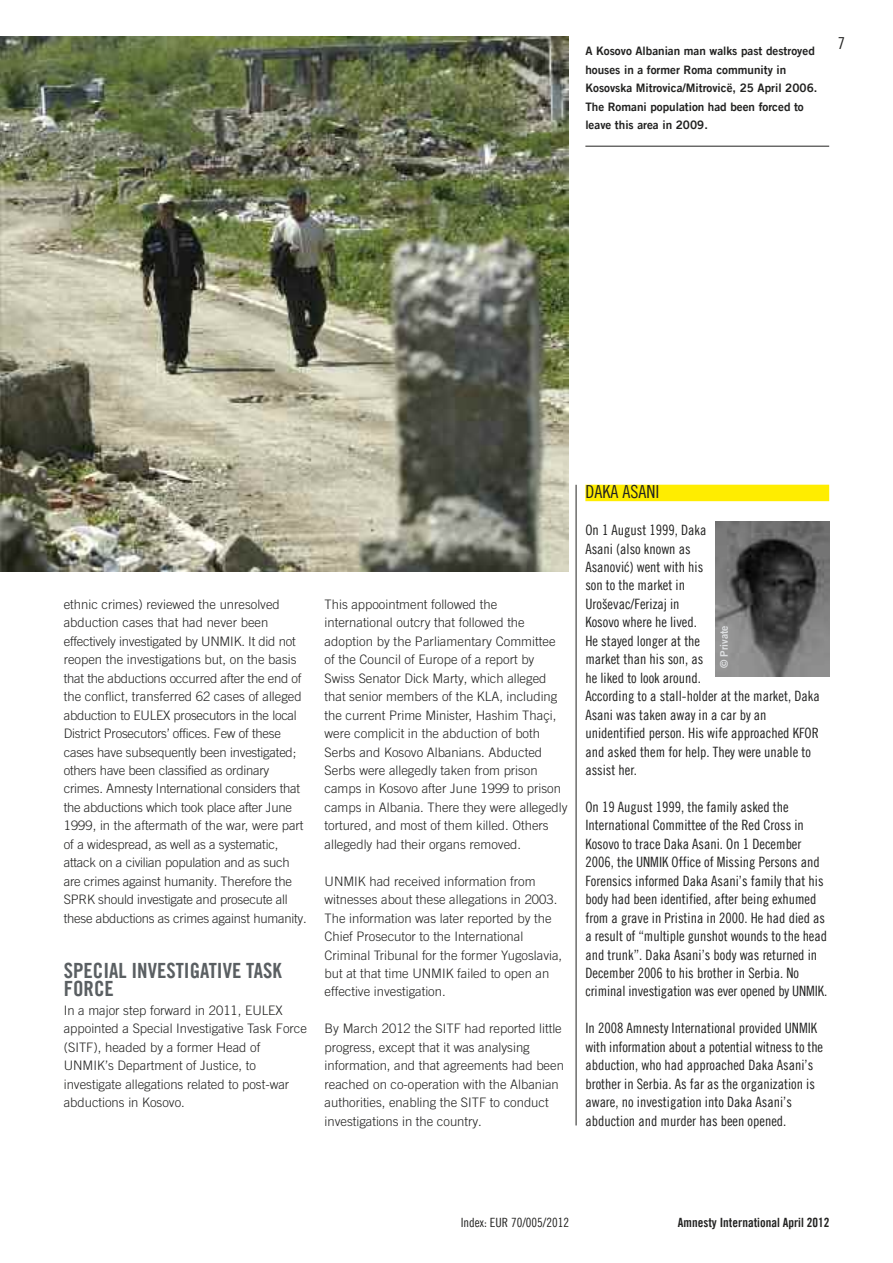
<style>
.page{position:relative;width:893px;height:1263px;background:#fff}
.page>*{position:absolute;margin:0;border:0;box-sizing:border-box;transform-origin:0 0}
.t1{font:21px/18.5px "Amnesty Trade Gothic Bd Cn 20";color:#5a5f62}
.t2{font:18px "Amnesty Trade Gothic Cn 18";color:#222221}
.t3{font:16.5px "Amnesty Trade Gothic Cn 18";color:#222221}
.t4{font:14.25px/18.5px "Amnesty Trade Gothic Cn 18";color:#222221}
.t5{font:300 13.05px/18.5px "Amnesty Trade Gothic";color:#222221}
.t6{font:12.75px "Amnesty Trade Gothic Bd Cn 20";color:#222221}
.t7{font:12.75px "Amnesty Trade Gothic Cn 18";color:#222221}
.t8{font:11.7px/18.5px "Amnesty Trade Gothic Bd 2";color:#222221}
.t9{font:10.5px "Amnesty Trade Gothic Bd 2";color:#dee0e2}
</style>
<div class="page">
<div style="left:585px;top:485px;width:244px;height:16px;background:#ffed00"></div>
<img style="left:716px;top:522px;width:113px;height:154px">
<img style="left:0;top:37px;width:568px;height:535px">
<hr style="left:585px;top:146px;width:244px;height:1px;background:#222221">
<hr style="left:576px;top:485px;width:1px;height:640px;background:#222221">
<p class="t8" style="left:585px;top:42px;width:233px">A Kosovo Albanian man walks past destroyed houses in a former Roma community in Kosovska Mitrovica/Mitrovicë, 25 April 2006.<br>The Romani population had been forced to leave this area in 2009.</p>
<p class="t3" style="left:838px;top:33px;width:9px">7</p>
<p class="t5" style="left:64px;top:595px;width:244px">ethnic crimes) reviewed the unresolved abduction cases that had never been effectively investigated by UNMIK. It did not reopen the investigations but, on the basis that the abductions occurred after the end of the conflict, transferred 62 cases of alleged abduction to EULEX prosecutors in the local District Prosecutors’ offices. Few of these cases have subsequently been investigated; others have been classified as ordinary crimes. Amnesty International considers that the abductions which took place after June 1999, in the aftermath of the war, were part of a widespread, as well as a systematic, attack on a civilian population and as such are crimes against humanity. Therefore the SPRK should investigate and prosecute all these abductions as crimes against humanity.</p>
<h1 class="t1" style="left:64px;top:961px;width:220px">SPECIAL INVESTIGATIVE TASK<br>FORCE</h1>
<p class="t5" style="left:64px;top:1001px;width:245px">In a major step forward in 2011, EULEX appointed a Special Investigative Task Force (SITF), headed by a former Head of UNMIK’s Department of Justice, to investigate allegations related to post-war abductions in Kosovo.</p>
<p class="t5" style="left:325px;top:595px;width:244px">This appoointment followed the international outcry that followed the adoption by the Parliamentary Committee of the Council of Europe of a report by Swiss Senator Dick Marty, which alleged that senior members of the KLA, including the current Prime Minister, Hashim Thaçi, were complicit in the abduction of both Serbs and Kosovo Albanians. Abducted Serbs were allegedly taken from prison camps in Kosovo after June 1999 to prison camps in Albania. There they were allegedly tortured, and most of them killed. Others allegedly had their organs removed.</p>
<p class="t5" style="left:325px;top:871px;width:239px">UNMIK had received information from witnesses about these allegations in 2003.<br>The information was later reported by the Chief Prosecutor to the International Criminal Tribunal for the former Yugoslavia, but at that time UNMIK failed to open an effective investigation.</p>
<p class="t5" style="left:325px;top:1019px;width:241px">By March 2012 the SITF had reported little progress, except that it was analysing information, and that agreements had been reached on co-operation with the Albanian authorities, enabling the SITF to conduct investigations in the country.</p>
<h2 class="t2" style="left:585px;top:481px;width:75px">daKa asani</h2>
<p class="t4" style="left:585px;top:520px;width:236px">On 1 august 1999, daka<br>asani (also known as<br>asanović) went with his<br>son to the market in<br>Uroševac/ferizaj in<br>Kosovo where he lived.<br>he stayed longer at the<br>market than his son, as<br>he liked to look around.<br>according to a stall-holder at the market, daka asani was taken away in a car by an unidentified person. his wife approached KfOr and asked them for help. they were unable to assist her.</p>
<p class="t4" style="left:585px;top:797px;width:243px">On 19 august 1999, the family asked the international Committee of the red Cross in Kosovo to trace daka asani. On 1 december 2006, the UnmiK Office of missing Persons and forensics informed daka asani’s family that his body had been identified, after being exhumed from a grave in Pristina in 2000. he had died as a result of “multiple gunshot wounds to the head and trunk”. daka asani’s body was returned in december 2006 to his brother in serbia. no criminal investigation was ever opened by UnmiK.</p>
<p class="t4" style="left:585px;top:1019px;width:239px">in 2008 amnesty international provided UnmiK with information about a potential witness to the abduction, who had approached daka asani’s brother in serbia. as far as the organization is aware, no investigation into daka asani’s abduction and murder has been opened.</p>
<p class="t9" style="left:718px;top:668px;width:45px;rotate:-90deg">© Private</p>
<p class="t7" style="left:461px;top:1214px;width:110px">index: eUr 70/005/2012</p>
<p class="t6" style="left:678px;top:1214px;width:153px">AMNESTY INTERNATIONAL APRIL 2012</p>
</div>
